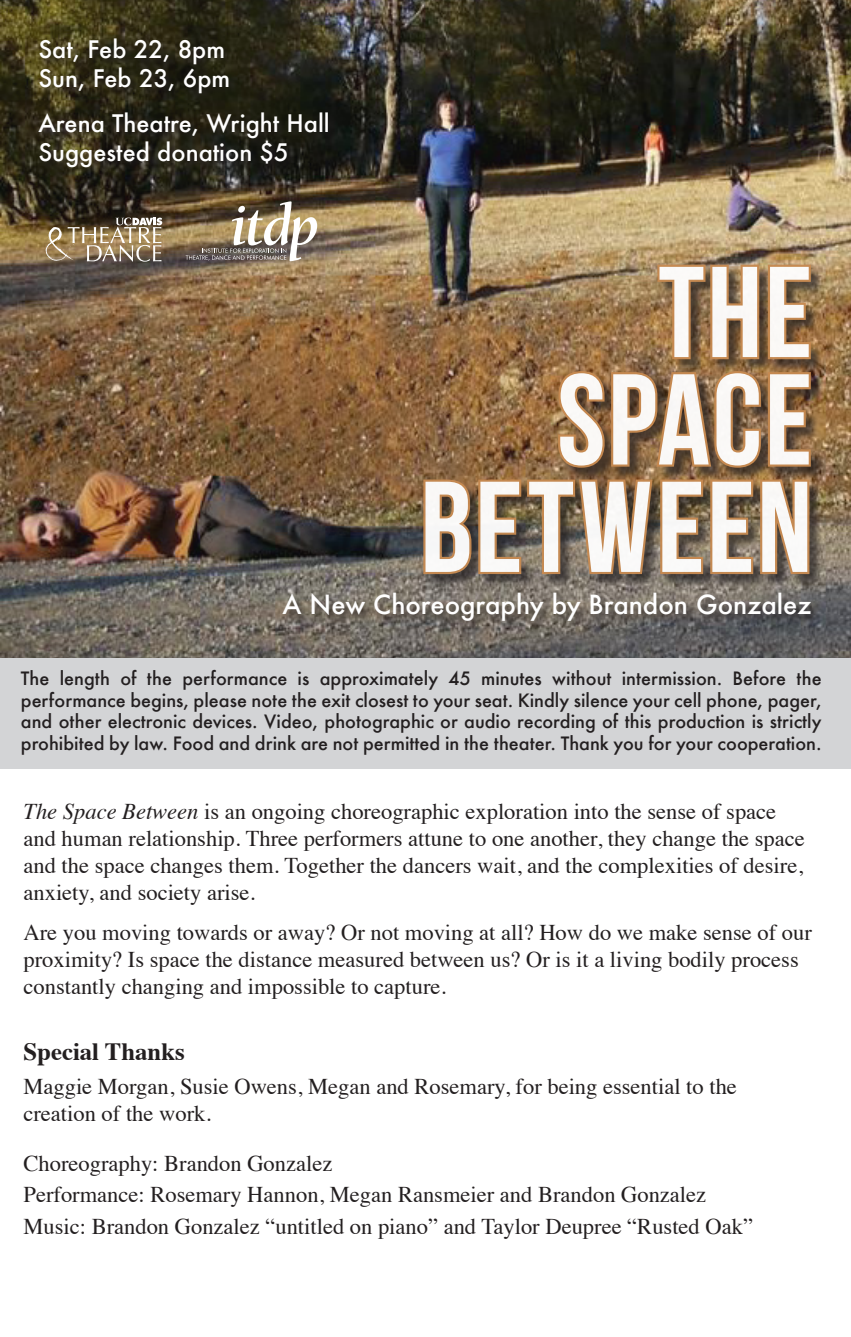
<style>
.page{position:relative;width:851px;height:1337px;background:#fff}
.page>*{position:absolute;margin:0;border:0;box-sizing:border-box;transform-origin:0 0}
.t1{font:128.92px/107.3px "Bebas Neue";letter-spacing:.02em;color:#fff;text-align:right}
.t2{font:500 25.88px "Futura";color:#fff}
.t3{font:700 24.75px "Times";color:#231f20}
.t4{font:500 23.62px/29px "Futura";color:#fff}
.t5{font:22.5px/27px "Times";color:#231f20}
.t6{font:500 18px/21.6px "Futura";color:#231f20;text-align:justify}
.s1{font-style:italic}
</style>
<div class="page">
<div style="left:0;top:656px;width:850px;height:112px;background:#d1d2d4"></div>
<img style="left:0;top:0;width:850px;height:657px">
<div style="left:425px;top:266px;width:399px;height:321px;background:#231f20;opacity:.7"></div>
<svg style="left:655px;top:262px;width:158px;height:99px;background:#8c6946"></svg>
<svg style="left:421px;top:369px;width:392px;height:223px;background:#7f6346"></svg>
<img style="left:186px;top:201px;width:131px;height:60px">
<svg style="left:45px;top:217px;width:117px;height:45px;background:#958368"></svg>
<div style="left:37px;top:37px;width:300px;height:140px;background:#231f20;opacity:.75"></div>
<div style="left:282px;top:592px;width:539px;height:39px;background:#231f20;opacity:.75"></div>
<p class="t4" style="left:38px;top:35px;width:193px">Sat, Feb 22, 8pm<br>Sun, Feb 23, 6pm</p>
<p class="t4" style="left:38px;top:109px;width:293px">Arena Theatre, Wright Hall<br>Suggested donation $5</p>
<h1 class="t1" style="left:420px;top:258px;width:393px">THE<br>SPACe<br>BETWEEN</h1>
<p class="t2" style="left:282px;top:587px;width:530px">A New Choreography by Brandon Gonzalez</p>
<p class="t6" style="left:21px;top:667px;width:802px">The length of the performance is approximately 45 minutes without intermission. Before the performance begins, please note the exit closest to your seat. Kindly silence your cell phone, pager, and other electronic devices. Video, photographic or audio recording of this production is strictly prohibited by law. Food and drink are not permitted in the theater. Thank you for your cooperation.</p>
<p class="t5" style="left:23px;top:796px;width:782px"><span class="s1">The Space Between</span> is an ongoing choreographic exploration into the sense of space and human relationship. Three performers attune to one another, they change the space and the space changes them. Together the dancers wait, and the complexities of desire, anxiety, and society arise.</p>
<p class="t5" style="left:23px;top:917px;width:789px">Are you moving towards or away? Or not moving at all? How do we make sense of our proximity? Is space the distance measured between us? Or is it a living bodily process constantly changing and impossible to capture.</p>
<p class="t3" style="left:23px;top:1028px;width:163px">Special Thanks</p>
<p class="t5" style="left:23px;top:1071px;width:715px">Maggie Morgan, Susie Owens, Megan and Rosemary, for being essential to the creation of the work.</p>
<p class="t5" style="left:23px;top:1147px;width:310px">Choreography: Brandon Gonzalez</p>
<p class="t5" style="left:23px;top:1179px;width:684px">Performance: Rosemary Hannon, Megan Ransmeier and Brandon Gonzalez</p>
<p class="t5" style="left:23px;top:1210px;width:731px">Music: Brandon Gonzalez “untitled on piano” and Taylor Deupree “Rusted Oak”</p>
</div>
